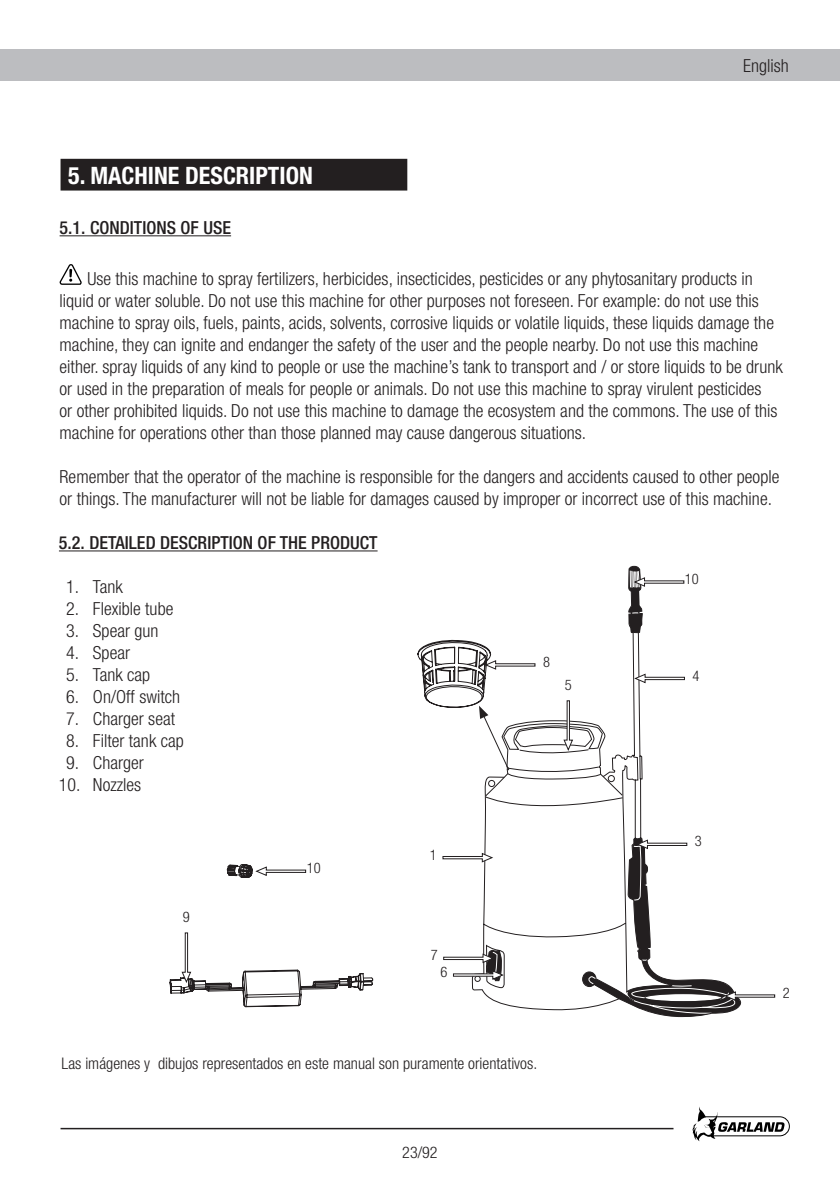
<style>
.page{position:relative;width:840px;height:1191px;background:#fff}
.page>*{position:absolute;margin:0;border:0;box-sizing:border-box;transform-origin:0 0}
.t1{font:700 condensed 24px "Helvetica Neue";color:#fff}
.t2{font:300 condensed 18px/22px "Helvetica Neue";color:#231f20}
.t3{font:500 condensed 18px "Helvetica Neue";color:#231f20}
.t4{font:300 condensed 16px "Helvetica Neue";color:#231f20}
.t5{font:300 condensed 14.6px "Helvetica Neue";color:#231f20}
</style>
<div class="page">
<div style="left:0;top:50px;width:839px;height:31px;background:#bcbdc0"></div>
<svg style="left:741px;top:1116px;width:48px;height:21px"></svg>
<hr style="left:60px;top:1127px;width:613px;height:2px;background:#231f20">
<hr style="left:59px;top:550px;width:318px;height:1px;background:#231f20">
<hr style="left:60px;top:235px;width:171px;height:1px;background:#231f20">
<svg style="left:59px;top:264px;width:23px;height:21px"></svg>
<div style="left:61px;top:160px;width:345px;height:29px;background:#231f20"></div>
<div style="left:60px;top:159px;width:347px;height:31px;border:2px solid #231f20"></div>
<svg style="left:471px;top:565px;width:270px;height:577px"></svg>
<svg style="left:473px;top:568px;width:167px;height:420px"></svg>
<svg style="left:442px;top:853px;width:51px;height:9px"></svg>
<svg style="left:582px;top:838px;width:192px;height:178px"></svg>
<svg style="left:634px;top:673px;width:50px;height:10px"></svg>
<svg style="left:628px;top:566px;width:56px;height:66px"></svg>
<svg style="left:563px;top:700px;width:9px;height:51px"></svg>
<svg style="left:169px;top:932px;width:205px;height:75px"></svg>
<svg style="left:443px;top:950px;width:60px;height:30px"></svg>
<svg style="left:417px;top:639px;width:118px;height:132px"></svg>
<svg style="left:226px;top:864px;width:80px;height:14px"></svg>
<h1 class="t1" style="left:68px;top:161px;width:246px">5. MACHINE DESCRIPTION</h1>
<p class="t2" style="left:742px;top:55px;width:47px">English</p>
<p class="t3" style="left:60px;top:217px;width:173px">5.1. CONDITIONS OF USE</p>
<p class="t2" style="left:60px;top:267px;width:724px;text-indent:28px">Use this machine to spray fertilizers, herbicides, insecticides, pesticides or any phytosanitary products in liquid or water soluble. Do not use this machine for other purposes not foreseen. For example: do not use this machine to spray oils, fuels, paints, acids, solvents, corrosive liquids or volatile liquids, these liquids damage the machine, they can ignite and endanger the safety of the user and the people nearby. Do not use this machine either. spray liquids of any kind to people or use the machine’s tank to transport and / or store liquids to be drunk or used in the preparation of meals for people or animals. Do not use this machine to spray virulent pesticides<br>or other prohibited liquids. Do not use this machine to damage the ecosystem and the commons. The use of this machine for operations other than those planned may cause dangerous situations.</p>
<p class="t2" style="left:60px;top:465px;width:721px">Remember that the operator of the machine is responsible for the dangers and accidents caused to other people or things. The manufacturer will not be liable for damages caused by improper or incorrect use of this machine.</p>
<p class="t3" style="left:59px;top:532px;width:320px">5.2. DETAILED DESCRIPTION OF THE PRODUCT</p>
<p class="t2" style="left:66px;top:575px;width:58px">1. Tank</p>
<p class="t2" style="left:66px;top:597px;width:109px">2. Flexible tube</p>
<p class="t2" style="left:66px;top:619px;width:94px">3. Spear gun</p>
<p class="t2" style="left:66px;top:641px;width:65px">4. Spear</p>
<p class="t2" style="left:66px;top:663px;width:85px">5. Tank cap</p>
<p class="t2" style="left:66px;top:685px;width:115px">6. On/Off switch</p>
<p class="t2" style="left:66px;top:707px;width:110px">7. Charger seat</p>
<p class="t2" style="left:66px;top:729px;width:119px">8. Filter tank cap</p>
<p class="t2" style="left:66px;top:751px;width:79px">9. Charger</p>
<p class="t2" style="left:59px;top:773px;width:84px">10. Nozzles</p>
<p class="t5" style="left:183px;top:908px;width:8px">9</p>
<p class="t5" style="left:306px;top:859px;width:15px">10</p>
<p class="t5" style="left:429px;top:846px;width:8px">1</p>
<p class="t5" style="left:430px;top:947px;width:8px">7</p>
<p class="t5" style="left:440px;top:963px;width:8px">6</p>
<p class="t5" style="left:542px;top:653px;width:8px">8</p>
<p class="t5" style="left:564px;top:676px;width:8px">5</p>
<p class="t4" style="left:61px;top:1054px;width:477px">Las imágenes y dibujos representados en este manual son puramente orientativos.</p>
<p class="t4" style="left:402px;top:1142px;width:37px">23/92</p>
<p class="t5" style="left:684px;top:570px;width:15px">10</p>
<p class="t5" style="left:692px;top:667px;width:8px">4</p>
<p class="t5" style="left:694px;top:833px;width:8px">3</p>
<p class="t5" style="left:782px;top:984px;width:8px">2</p>
</div>
